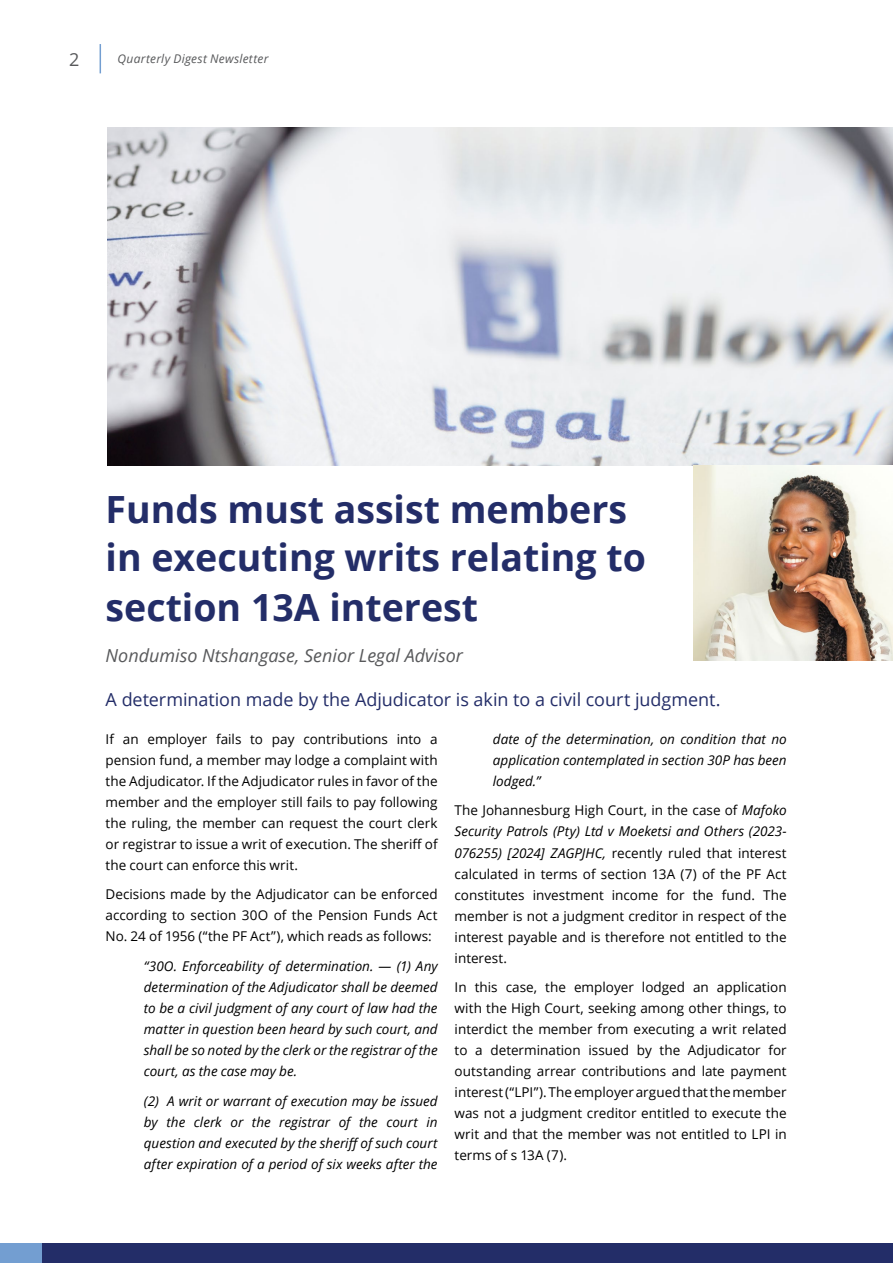
<style>
.page{position:relative;width:893px;height:1263px;background:#fff}
.page>*{position:absolute;margin:0;border:0;box-sizing:border-box;transform-origin:0 0}
.t1{font:700 37.5px/48.8px "Open Sans";color:#232d68}
.t2{font:18px "Open Sans";letter-spacing:-.005em;color:#232d68}
.t3{font:italic 18px "Open Sans";color:#58595b}
.t4{font:18px "Open Sans";color:#58595b}
.t5{font:13.5px/21px "Open Sans";color:#000;text-align:justify}
.t6{font:italic 13.5px/21px "Open Sans";color:#000;text-align:justify}
.t7{font:italic 12px "Open Sans";letter-spacing:.025em;color:#58595b}
.s1{font-style:italic}
</style>
<div class="page">
<img style="left:107px;top:128px;width:786px;height:338px">
<img style="left:693px;top:466px;width:200px;height:194px">
<div style="left:0;top:1243px;width:893px;height:20px;background:#739ed1"></div>
<div style="left:43px;top:1243px;width:850px;height:20px;background:#232d68"></div>
<svg style="left:100px;top:44px;width:1px;height:29px"></svg>
<h2 class="t4" style="left:69px;top:47px;width:12px">2</h2>
<p class="t7" style="left:118px;top:51px;width:152px">Quarterly Digest Newsletter</p>
<h1 class="t1" style="left:106px;top:484px;width:542px">Funds must assist members in executing writs relating to section 13A interest</h1>
<h2 class="t3" style="left:106px;top:643px;width:359px">Nondumiso Ntshangase, Senior Legal Advisor</h2>
<h2 class="t2" style="left:106px;top:687px;width:616px">A determination made by the Adjudicator is akin to a civil court judgment.</h2>
<p class="t5" style="left:106px;top:728px;width:334px">If an employer fails to pay contributions into a pension fund, a member may lodge a complaint with the Adjudicator. If the Adjudicator rules in favor of the member and the employer still fails to pay following the ruling, the member can request the court clerk or registrar to issue a writ of execution. The sheriff of the court can enforce this writ.</p>
<p class="t5" style="left:106px;top:884px;width:334px">Decisions made by the Adjudicator can be enforced according to section 30O of the Pension Funds Act No. 24 of 1956 (“the PF Act”), which reads as follows:</p>
<p class="t6" style="left:144px;top:955px;width:295px">“30O. Enforceability of determination. — (1) Any determination of the Adjudicator shall be deemed to be a civil judgment of any court of law had the matter in question been heard by such court, and shall be so noted by the clerk or the registrar of the court, as the case may be.</p>
<p class="t6" style="left:144px;top:1090px;width:295px">(2) A writ or warrant of execution may be issued by the clerk or the registrar of the court in question and executed by the sheriff of such court after expiration of a period of six weeks after the</p>
<p class="t6" style="left:493px;top:728px;width:295px">date of the determination, on condition that no application contemplated in section 30P has been lodged.”</p>
<p class="t5" style="left:455px;top:800px;width:334px">The Johannesburg High Court, in the case of <span class="s1">Mafoko Security Patrols (Pty) Ltd v Moeketsi and Others (2023- 076255) [2024] ZAGPJHC,</span> recently ruled that interest calculated in terms of section 13A (7) of the PF Act constitutes investment income for the fund. The member is not a judgment creditor in respect of the interest payable and is therefore not entitled to the interest.</p>
<p class="t5" style="left:455px;top:976px;width:334px">In this case, the employer lodged an application with the High Court, seeking among other things, to interdict the member from executing a writ related to a determination issued by the Adjudicator for outstanding arrear contributions and late payment interest (“LPI”). The employer argued that the member was not a judgment creditor entitled to execute the writ and that the member was not entitled to LPI in terms of s 13A (7).</p>
</div>
